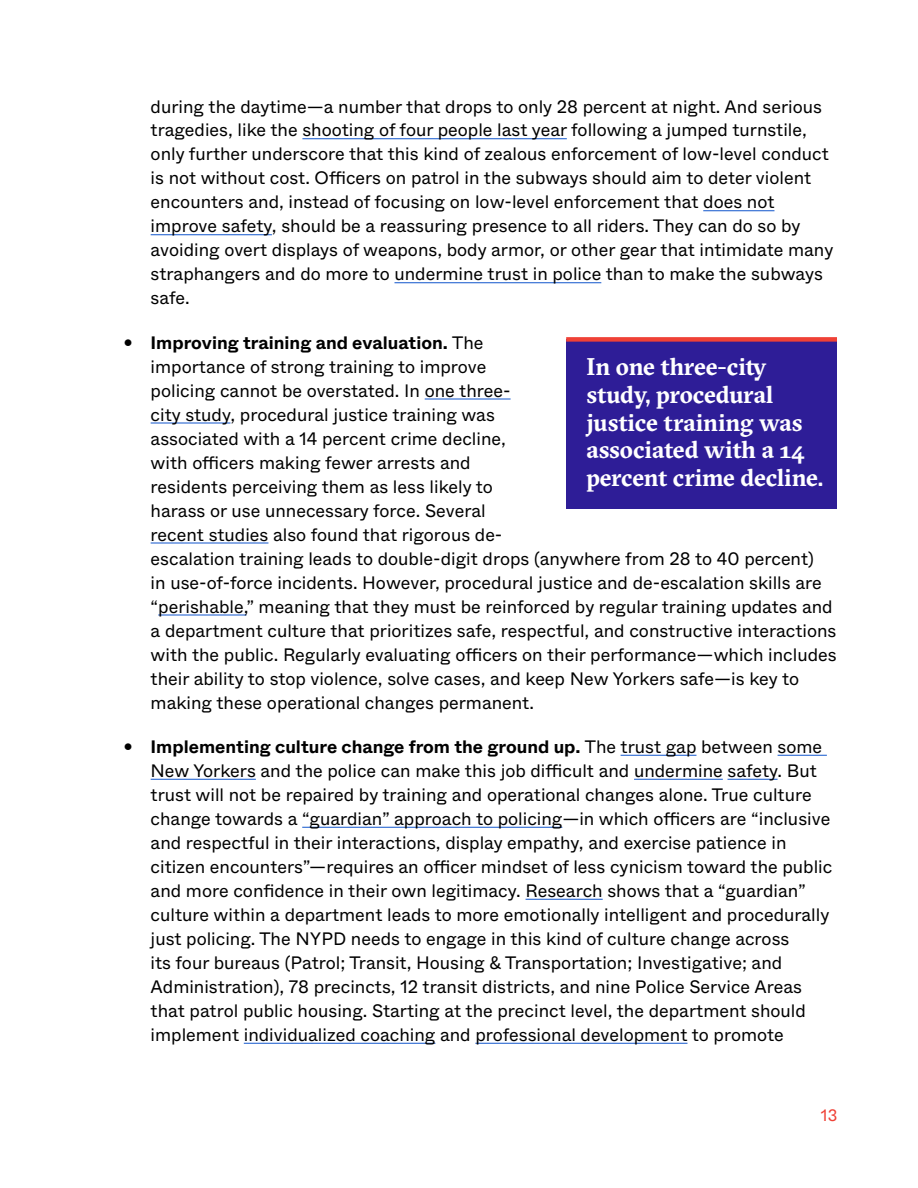
<style>
.page{position:relative;width:918px;height:1188px;background:#fff}
.page>*{position:absolute;margin:0;border:0;box-sizing:border-box;transform-origin:0 0}
.t1{font:700 24px/27.6px "GT Sectra";letter-spacing:-.005em;color:#fff}
.t2{font:18px/24px "ABC Whyte";color:#000}
.t3{font:16.5px "ABC Whyte";color:#ef4136}
.s1{font-weight:700}
</style>
<div class="page">
<div style="left:566px;top:339px;width:271px;height:170px;background:#2e1d97"></div>
<hr style="left:302px;top:138px;width:265px;height:1px;background:#15c">
<hr style="left:703px;top:210px;width:71px;height:1px;background:#15c">
<hr style="left:151px;top:234px;width:121px;height:1px;background:#15c">
<hr style="left:395px;top:282px;width:206px;height:1px;background:#15c">
<hr style="left:425px;top:399px;width:86px;height:1px;background:#15c">
<hr style="left:151px;top:423px;width:79px;height:1px;background:#15c">
<hr style="left:151px;top:543px;width:117px;height:1px;background:#15c">
<hr style="left:158px;top:615px;width:88px;height:1px;background:#15c">
<hr style="left:621px;top:755px;width:75px;height:1px;background:#15c">
<hr style="left:778px;top:755px;width:49px;height:1px;background:#15c">
<hr style="left:151px;top:779px;width:105px;height:1px;background:#15c">
<hr style="left:634px;top:779px;width:89px;height:1px;background:#15c">
<hr style="left:728px;top:779px;width:50px;height:1px;background:#15c">
<hr style="left:302px;top:827px;width:260px;height:1px;background:#15c">
<hr style="left:526px;top:899px;width:77px;height:1px;background:#15c">
<hr style="left:244px;top:1043px;width:191px;height:1px;background:#15c">
<hr style="left:475px;top:1043px;width:213px;height:1px;background:#15c">
<div style="left:566px;top:337px;width:271px;height:5px;background:#ef4136"></div>
<p class="t2" style="left:151px;top:94px;width:684px">during the daytime—a number that drops to only 28 percent at night. And serious tragedies, like the shooting of four people last year following a jumped turnstile, only further underscore that this kind of zealous enforcement of low-level conduct is not without cost. Officers on patrol in the subways should aim to deter violent encounters and, instead of focusing on low-level enforcement that does not improve safety, should be a reassuring presence to all riders. They can do so by avoiding overt displays of weapons, body armor, or other gear that intimidate many straphangers and do more to undermine trust in police than to make the subways safe.</p>
<p class="t2" style="left:151px;top:331px;width:688px;text-indent:-27px">• <span class="s1">Improving training and evaluation.</span> The<br>importance of strong training to improve<br>policing cannot be overstated. In one three-<br>city study, procedural justice training was<br>associated with a 14 percent crime decline,<br>with officers making fewer arrests and<br>residents perceiving them as less likely to<br>harass or use unnecessary force. Several<br>recent studies also found that rigorous de-<br>escalation training leads to double-digit drops (anywhere from 28 to 40 percent)<br>in use-of-force incidents. However, procedural justice and de-escalation skills are “perishable,” meaning that they must be reinforced by regular training updates and a department culture that prioritizes safe, respectful, and constructive interactions with the public. Regularly evaluating officers on their performance—which includes their ability to stop violence, solve cases, and keep New Yorkers safe—is key to making these operational changes permanent.</p>
<p class="t2" style="left:151px;top:735px;width:683px;text-indent:-27px">• <span class="s1">Implementing culture change from the ground up.</span> The trust gap between some New Yorkers and the police can make this job difficult and undermine safety. But trust will not be repaired by training and operational changes alone. True culture change towards a “guardian” approach to policing—in which officers are “inclusive and respectful in their interactions, display empathy, and exercise patience in citizen encounters”—requires an officer mindset of less cynicism toward the public and more confidence in their own legitimacy. Research shows that a “guardian” culture within a department leads to more emotionally intelligent and procedurally just policing. The NYPD needs to engage in this kind of culture change across<br>its four bureaus (Patrol; Transit, Housing &amp; Transportation; Investigative; and Administration), 78 precincts, 12 transit districts, and nine Police Service Areas that patrol public housing. Starting at the precinct level, the department should implement individualized coaching and professional development to promote</p>
<h1 class="t1" style="left:586px;top:353px;width:238px">In one three-city study, procedural justice training was associated with a 14 percent crime decline.</h1>
<p class="t3" style="left:821px;top:1104px;width:18px">13</p>
</div>
